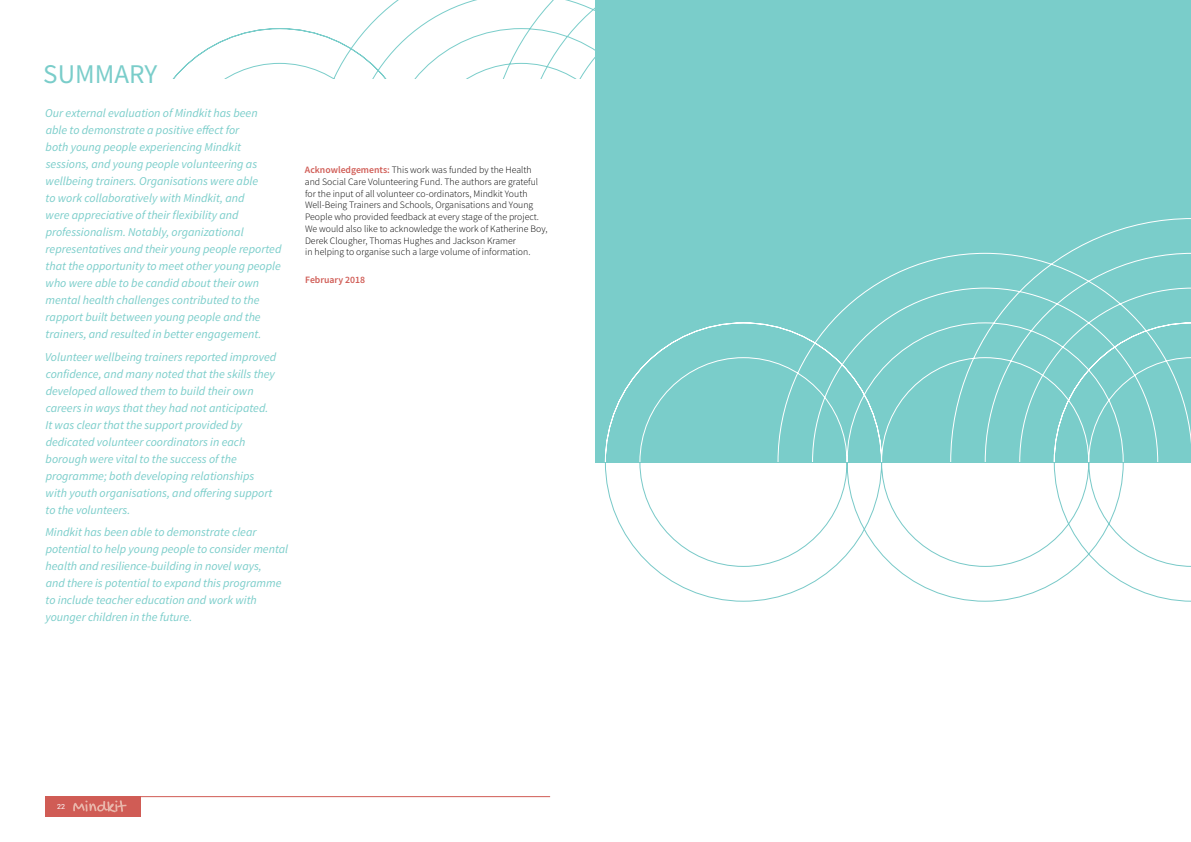
<style>
.page{position:relative;width:1191px;height:842px;background:#fff}
.page>*{position:absolute;margin:0;border:0;box-sizing:border-box;transform-origin:0 0}
.t1{font:27px "Source Sans Pro";color:#7acdca}
.t2{font:italic 12px/17px "Source Sans Pro";color:#7acdca}
.t3{font:300 9.8px/11.7px "Source Sans Pro";color:#000}
.t4{font:600 9.8px "Source Sans Pro";color:#d05c55}
.t5{font:7px "Roboto";color:#fff}
.s1{font-weight:600;color:#d05c55}
</style>
<div class="page">
<div style="left:45px;top:796px;width:96px;height:21px;background:#d05c55"></div>
<svg style="left:73px;top:800px;width:53px;height:12px"></svg>
<hr style="left:45px;top:796px;width:505px;height:1px;background:#d05c55">
<svg style="left:172px;top:0;width:423px;height:79px"></svg>
<div style="left:595px;top:0;width:596px;height:462px;background:#7acdca"></div>
<svg style="left:605px;top:462px;width:586px;height:140px"></svg>
<svg style="left:605px;top:218px;width:586px;height:244px"></svg>
<h1 class="t1" style="left:43px;top:57px;width:115px">SUMMARY</h1>
<p class="t2" style="left:45px;top:104px;width:238px">Our external evaluation of Mindkit has been able to demonstrate a positive effect for<br>both young people experiencing Mindkit sessions, and young people volunteering as wellbeing trainers. Organisations were able<br>to work collaboratively with Mindkit, and<br>were appreciative of their flexibility and professionalism. Notably, organizational representatives and their young people reported that the opportunity to meet other young people who were able to be candid about their own mental health challenges contributed to the rapport built between young people and the trainers, and resulted in better engagement.</p>
<p class="t2" style="left:45px;top:348px;width:232px">Volunteer wellbeing trainers reported improved confidence, and many noted that the skills they developed allowed them to build their own careers in ways that they had not anticipated.<br>It was clear that the support provided by dedicated volunteer coordinators in each borough were vital to the success of the programme; both developing relationships with youth organisations, and offering support to the volunteers.</p>
<p class="t2" style="left:45px;top:524px;width:244px">Mindkit has been able to demonstrate clear potential to help young people to consider mental health and resilience-building in novel ways,<br>and there is potential to expand this programme to include teacher education and work with younger children in the future.</p>
<p class="t3" style="left:305px;top:164px;width:244px"><span class="s1">Acknowledgements:</span> This work was funded by the Health and Social Care Volunteering Fund. The authors are grateful for the input of all volunteer co-ordinators, Mindkit Youth Well-Being Trainers and Schools, Organisations and Young People who provided feedback at every stage of the project.<br>We would also like to acknowledge the work of Katherine Boy, Derek Clougher, Thomas Hughes and Jackson Kramer<br>in helping to organise such a large volume of information.</p>
<p class="t4" style="left:305px;top:273px;width:61px">February 2018</p>
<p class="t5" style="left:57px;top:802px;width:9px">22</p>
</div>
